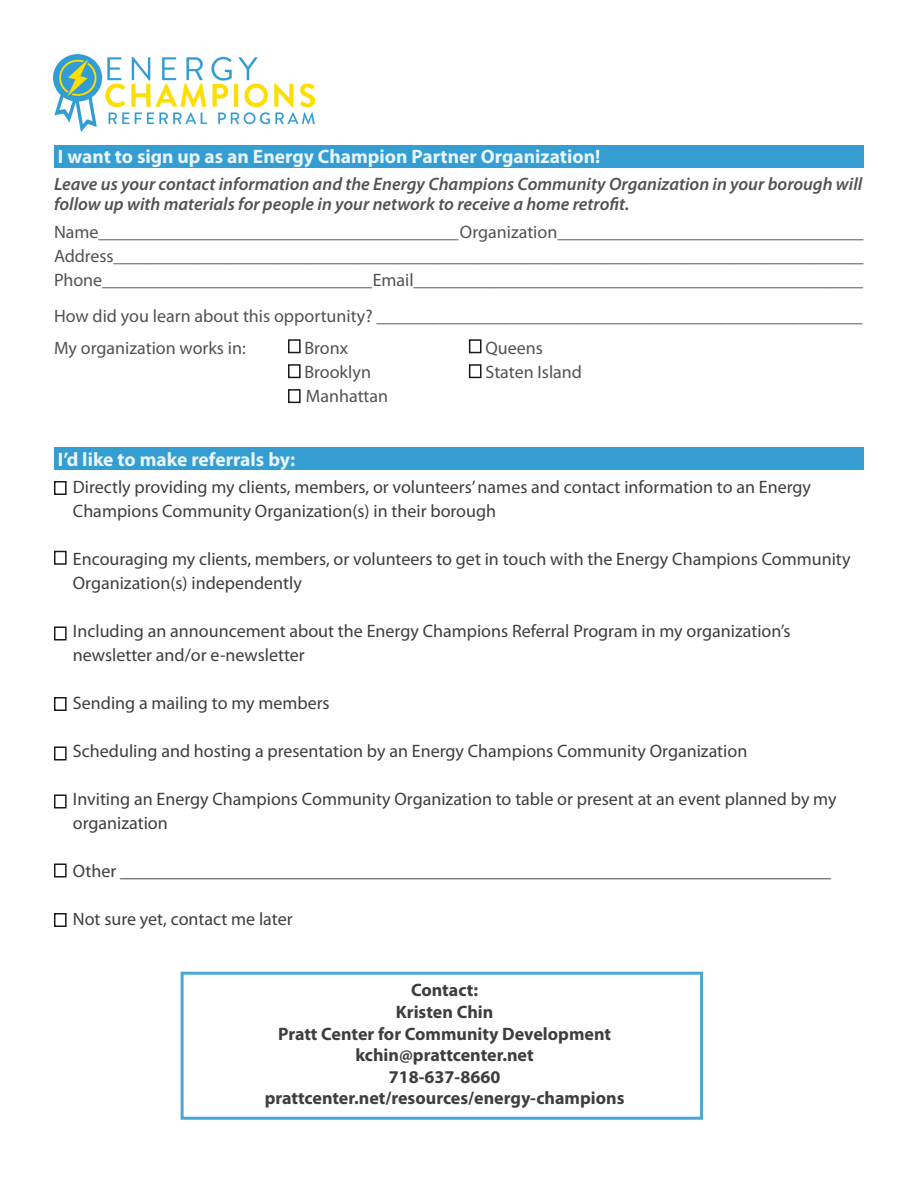
<style>
.page{position:relative;width:918px;height:1188px;background:#fff}
.page>*{position:absolute;margin:0;border:0;box-sizing:border-box;transform-origin:0 0}
.t1{font:700 19.5px "Myriad Pro";color:#fff}
.t2{font:18px/24px "Myriad Pro";color:#3e3e3f}
.t3{font:italic 600 18px/19.5px "Myriad Pro";color:#3e3e3f}
.t4{font:700 18px "Myriad Pro";color:#3e3e3f}
</style>
<div class="page">
<div style="left:54px;top:448px;width:809px;height:22px;background:#349ed2"></div>
<div style="left:54px;top:146px;width:809px;height:22px;background:#349ed2"></div>
<img style="left:54px;top:54px;width:261px;height:78px">
<div style="left:54px;top:481px;width:13px;height:14px;border:2px solid #000"></div>
<div style="left:54px;top:551px;width:13px;height:14px;border:2px solid #000"></div>
<div style="left:54px;top:626px;width:13px;height:14px;border:2px solid #000"></div>
<div style="left:54px;top:697px;width:13px;height:14px;border:2px solid #000"></div>
<div style="left:54px;top:746px;width:13px;height:14px;border:2px solid #000"></div>
<div style="left:54px;top:794px;width:13px;height:14px;border:2px solid #000"></div>
<div style="left:54px;top:863px;width:13px;height:15px;border:2px solid #000"></div>
<div style="left:288px;top:339px;width:13px;height:14px;border:2px solid #000"></div>
<div style="left:288px;top:364px;width:13px;height:14px;border:2px solid #000"></div>
<div style="left:288px;top:389px;width:13px;height:14px;border:2px solid #000"></div>
<div style="left:469px;top:339px;width:13px;height:14px;border:2px solid #000"></div>
<div style="left:469px;top:364px;width:13px;height:14px;border:2px solid #000"></div>
<div style="left:181px;top:972px;width:522px;height:148px;border:3px solid #349ed2"></div>
<div style="left:54px;top:913px;width:13px;height:14px;border:2px solid #000"></div>
<p class="t1" style="left:58px;top:144px;width:544px">I want to sign up as an Energy Champion Partner Organization!</p>
<p class="t3" style="left:54px;top:174px;width:810px">Leave us your contact information and the Energy Champions Community Organization in your borough will follow up with materials for people in your network to receive a home retrofit.</p>
<p class="t2" style="left:54px;top:220px;width:811px;text-align:justify">Name________________________________________ Organization__________________________________ Address____________________________________________________________________________________ Phone______________________________ Email__________________________________________________</p>
<p class="t2" style="left:54px;top:300px;width:810px;line-height:31.5px">How did you learn about this opportunity? ______________________________________________________<br>My organization works in:</p>
<p class="t2" style="left:304px;top:335px;width:45px">Bronx</p>
<p class="t2" style="left:485px;top:335px;width:59px">Queens</p>
<p class="t2" style="left:304px;top:359px;width:68px">Brooklyn</p>
<p class="t2" style="left:486px;top:359px;width:98px">Staten Island</p>
<p class="t2" style="left:306px;top:383px;width:84px">Manhattan</p>
<p class="t1" style="left:58px;top:447px;width:239px">I’d like to make referrals by:</p>
<p class="t2" style="left:73px;top:474px;width:740px">Directly providing my clients, members, or volunteers’ names and contact information to an Energy<br>Champions Community Organization(s) in their borough</p>
<p class="t2" style="left:73px;top:546px;width:779px">Encouraging my clients, members, or volunteers to get in touch with the Energy Champions Community<br>Organization(s) independently</p>
<p class="t2" style="left:73px;top:618px;width:719px">Including an announcement about the Energy Champions Referral Program in my organization’s newsletter and/or e-newsletter</p>
<p class="t2" style="left:73px;top:690px;width:258px">Sending a mailing to my members</p>
<p class="t2" style="left:73px;top:738px;width:676px">Scheduling and hosting a presentation by an Energy Champions Community Organization</p>
<p class="t2" style="left:73px;top:786px;width:765px">Inviting an Energy Champions Community Organization to table or present at an event planned by my organization</p>
<p class="t2" style="left:73px;top:858px;width:760px">Other _______________________________________________________________________________</p>
<p class="t2" style="left:73px;top:906px;width:221px">Not sure yet, contact me later</p>
<p class="t4" style="left:411px;top:978px;width:68px">Contact:</p>
<p class="t4" style="left:396px;top:1000px;width:99px">Kristen Chin</p>
<p class="t4" style="left:278px;top:1022px;width:335px">Pratt Center for Community Development</p>
<p class="t4" style="left:355px;top:1043px;width:180px">kchin@prattcenter.net</p>
<p class="t4" style="left:389px;top:1065px;width:113px">718-637-8660</p>
<p class="t4" style="left:265px;top:1086px;width:361px">prattcenter.net/resources/energy-champions</p>
</div>
